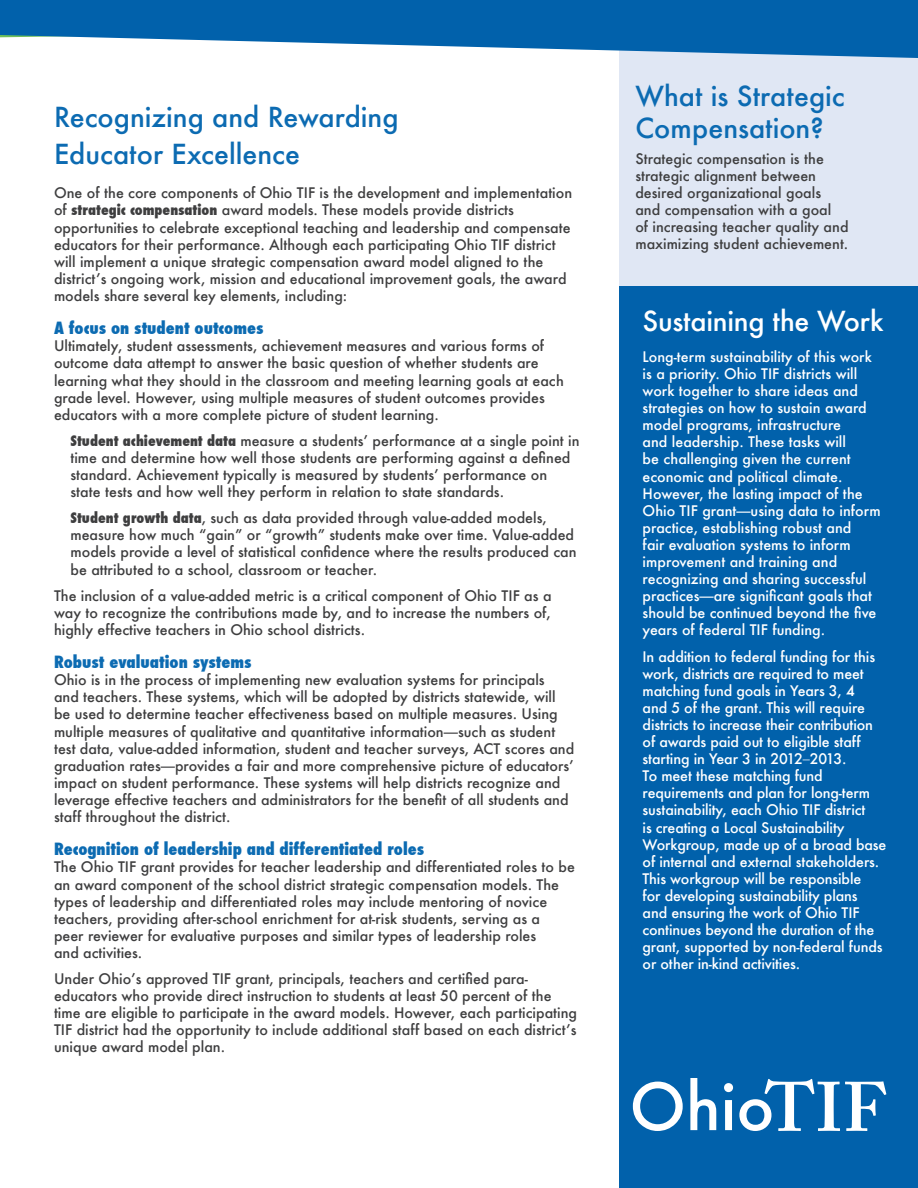
<style>
.page{position:relative;width:918px;height:1188px;background:#fff}
.page>*{position:absolute;margin:0;border:0;box-sizing:border-box;transform-origin:0 0}
.t1{font:500 27px/31.5px "Futura";color:#0c6bb2}
.t2{font:500 27px "Futura";letter-spacing:-.01em;color:#fff}
.t3{font:800 condensed 16.5px "Futura";color:#0c6bb2}
.t4{font:500 14.25px/17.1px "Futura";color:#3e3e3f}
.t5{font:500 14.25px/17.1px "Futura";letter-spacing:-.005em;color:#fff}
.s1{font-weight:800;font-stretch:condensed}
.s2{font-family:"Univers";font-weight:700;font-stretch:condensed}
.s3{font-family:"Univers";font-weight:300;font-stretch:condensed}
</style>
<div class="page">
<div style="left:620px;top:0;width:298px;height:1188px;background:#e0e7f4"></div>
<svg style="left:0;top:0;width:918px;height:60px;fill:#0161ab"></svg>
<div style="left:620px;top:286px;width:298px;height:902px;background:#0161ab"></div>
<svg style="left:633px;top:1082px;width:50px;height:49px"></svg>
<svg style="left:690px;top:1078px;width:26px;height:52px"></svg>
<svg style="left:724px;top:1083px;width:9px;height:47px"></svg>
<svg style="left:739px;top:1079px;width:147px;height:52px"></svg>
<p class="t1" style="left:54px;top:101px;width:346px">Recognizing and Rewarding</p>
<p class="t1" style="left:54px;top:138px;width:248px">Educator Excellence</p>
<p class="t4" style="left:54px;top:184px;width:520px">One of the core components of Ohio TIF is the development and implementation of <span class="s1">strategic compensation</span> award models. These models provide districts opportunities to celebrate exceptional teaching and leadership and compensate educators for their performance. Although each participating Ohio TIF district will implement a unique strategic compensation award model aligned to the district’s ongoing work, mission and educational improvement goals, the award models share several key elements, including:</p>
<p class="t3" style="left:54px;top:317px;width:211px">A focus on student outcomes</p>
<p class="t4" style="left:54px;top:337px;width:511px">Ultimately, student assessments, achievement measures and various forms of outcome data attempt to answer the basic question of whether students are learning what they should in the classroom and meeting learning goals at each grade level. However, using multiple measures of student outcomes provides educators with a more complete picture of student learning.</p>
<p class="t4" style="left:70px;top:432px;width:511px"><span class="s1">Student achievement data</span> measure a students’ performance at a single point in time and determine how well those students are performing against a defined standard. Achievement typically is measured by students’ performance on state tests and how well they perform in relation to state standards.</p>
<p class="t4" style="left:70px;top:509px;width:508px"><span class="s1">Student growth data</span>, such as data provided through value-added models, measure how much “gain” or “growth” students make over time. Value-added models provide a level of statistical confidence where the results produced can be attributed to a school, classroom or teacher.</p>
<p class="t4" style="left:54px;top:587px;width:499px;text-align:justify">The inclusion of a value-added metric is a critical component of Ohio TIF as a way to recognize the contributions made by, and to increase the numbers of, highly effective teachers in Ohio school districts.</p>
<p class="t3" style="left:54px;top:651px;width:199px">Robust evaluation systems</p>
<p class="t4" style="left:54px;top:671px;width:522px">Ohio is in the process of implementing new evaluation systems for principals<br>and teachers. These systems, which will be adopted by districts statewide, will be used to determine teacher effectiveness based on multiple measures. Using multiple measures of qualitative and quantitative information<span class="s2">—</span>such as student test data, value-added information, student and teacher surveys, ACT scores and graduation rates<span class="s2">—</span>provides a fair and more comprehensive picture of educators’ impact on student performance. These systems will help districts recognize and leverage effective teachers and administrators for the benefit of all students and staff throughout the district.</p>
<p class="t3" style="left:54px;top:838px;width:372px">Recognition of leadership and differentiated roles</p>
<p class="t4" style="left:54px;top:858px;width:523px">The Ohio TIF grant provides for teacher leadership and differentiated roles to be</p>
<p class="t4" style="left:54px;top:876px;width:507px">an award component of the school district strategic compensation models. The types of leadership and differentiated roles may include mentoring of novice teachers, providing after-school enrichment for at-risk students, serving as a</p>
<p class="t4" style="left:54px;top:927px;width:484px">peer reviewer for evaluative purposes and similar types of leadership roles</p>
<p class="t4" style="left:54px;top:944px;width:90px">and activities.</p>
<p class="t4" style="left:54px;top:970px;width:525px">Under Ohio’s approved TIF grant, principals, teachers and certified para&shy;educators who provide direct instruction to students at least 50 percent of the time are eligible to participate in the award models. However, each participating TIF district had the opportunity to include additional staff based on each district’s unique award model plan.</p>
<p class="t1" style="left:635px;top:80px;width:211px">What is Strategic<br>Compensation?</p>
<p class="t4" style="left:635px;top:150px;width:215px">Strategic compensation is the strategic alignment between desired organizational goals and compensation with a goal<br>of increasing teacher quality and maximizing student achievement.</p>
<p class="t2" style="left:643px;top:303px;width:243px">Sustaining the Work</p>
<p class="t5" style="left:643px;top:348px;width:240px">Long-term sustainability of this work is a priority. Ohio TIF districts will work together to share ideas and strategies on how to sustain award model programs, infrastructure<br>and leadership. These tasks will<br>be challenging given the current economic and political climate.<br>However, the lasting impact of the Ohio TIF grant<span class="s2">—</span>using data to inform practice, establishing robust and<br>fair evaluation systems to inform improvement and training and recognizing and sharing successful practices<span class="s2">—</span>are significant goals that should be continued beyond the five years of federal TIF funding.</p>
<p class="t5" style="left:643px;top:648px;width:245px">In addition to federal funding for this work, districts are required to meet matching fund goals in Years 3, 4<br>and 5 of the grant. This will require districts to increase their contribution of awards paid out to eligible staff starting in Year 3 in 2012<span class="s3">–</span>2013.<br>To meet these matching fund requirements and plan for long-term sustainability, each Ohio TIF district<br>is creating a Local Sustainability Workgroup, made up of a broad base of internal and external stakeholders.<br>This workgroup will be responsible<br>for developing sustainability plans<br>and ensuring the work of Ohio TIF continues beyond the duration of the grant, supported by non-federal funds or other in-kind activities.</p>
</div>
